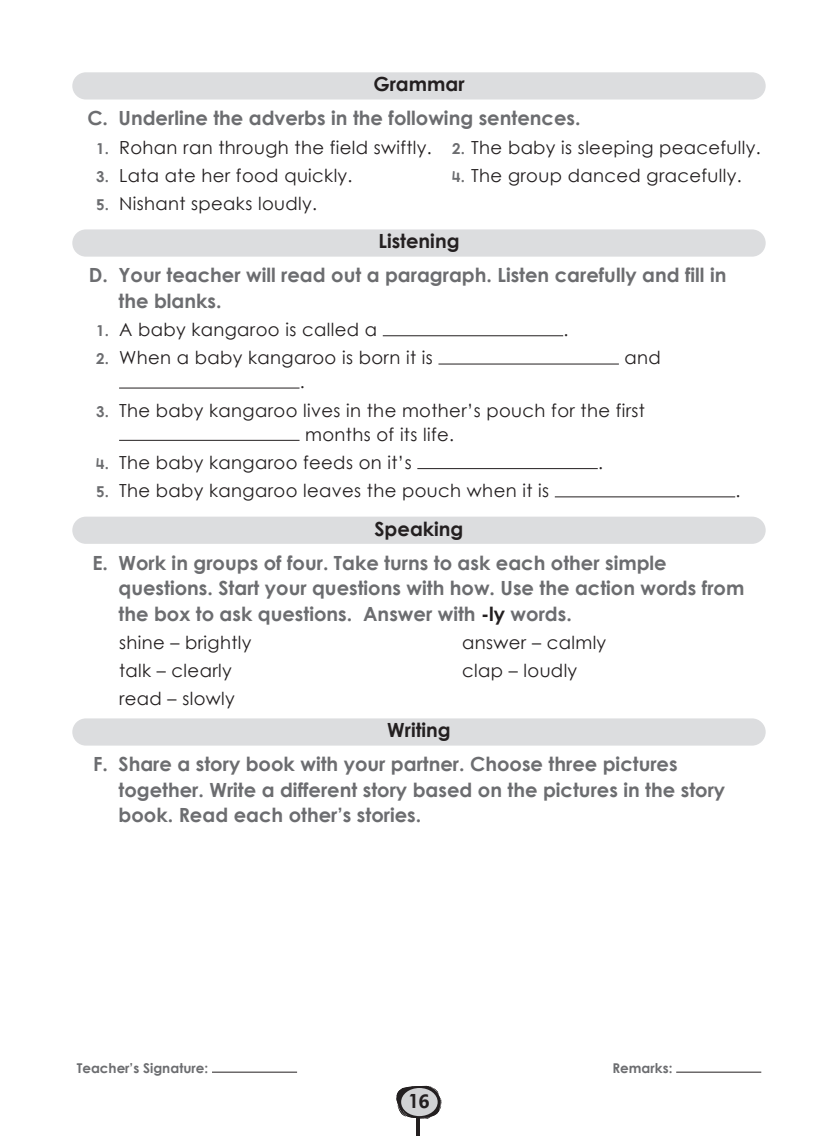
<style>
.page{position:relative;width:838px;height:1136px;background:#fff}
.page>*{position:absolute;margin:0;border:0;box-sizing:border-box;transform-origin:0 0}
.Rubric{font:19.5px/25.5px "Century Gothic Bold New";color:#6c6d70}
.Center_heading{font:19.5px "Century Gothic Bold New";color:#231f20}
.Sub_rubric{font:18px/24px "Century Gothic Regular New";letter-spacing:.02em;color:#231f20}
.t1{font:13.5px "Century Gothic Bold New";color:#6c6d70}
.s1{font-family:"Century Gothic Bold New";font-size:15px;color:#6c6d70}
.s2{color:#231f20}
</style>
<div class="page">
<hr style="left:416px;top:1113px;width:4px;height:22px;background:#231f20">
<svg style="left:396px;top:1085px;width:46px;height:33px"></svg>
<div style="left:401px;top:1087px;width:36px;height:28px;background:#d1d2d4;border-radius:50%"></div>
<hr style="left:212px;top:1071px;width:85px;height:1px;background:#231f20">
<hr style="left:676px;top:1071px;width:85px;height:1px;background:#231f20">
<div style="left:72px;top:72px;width:693px;height:27px;background:#dcdddf;border-radius:14px"></div>
<div style="left:72px;top:229px;width:693px;height:27px;background:#dcdddf;border-radius:14px"></div>
<div style="left:72px;top:516px;width:693px;height:28px;background:#dcdddf;border-radius:14px"></div>
<div style="left:72px;top:718px;width:693px;height:27px;background:#dcdddf;border-radius:14px"></div>
<hr style="left:383px;top:335px;width:180px;height:1px;background:#231f20">
<hr style="left:438px;top:363px;width:181px;height:1px;background:#231f20">
<hr style="left:119px;top:387px;width:180px;height:1px;background:#231f20">
<hr style="left:119px;top:440px;width:180px;height:1px;background:#231f20">
<hr style="left:417px;top:468px;width:181px;height:1px;background:#231f20">
<hr style="left:555px;top:496px;width:180px;height:1px;background:#231f20">
<p class="Center_heading" style="left:373px;top:69px;width:93px">Grammar</p>
<p class="Rubric" style="left:87px;top:104px;width:494px">C. Underline the adverbs in the following sentences.</p>
<p class="Sub_rubric" style="left:96px;top:135px;width:666px"><span class="s1">1.</span> Rohan ran through the field swiftly. <span class="s1">2.</span> The baby is sleeping peacefully.</p>
<p class="Sub_rubric" style="left:96px;top:163px;width:258px"><span class="s1">3.</span> Lata ate her food quickly.</p>
<p class="Sub_rubric" style="left:452px;top:163px;width:291px"><span class="s1">4.</span> The group danced gracefully.</p>
<p class="Sub_rubric" style="left:96px;top:191px;width:222px"><span class="s1">5.</span> Nishant speaks loudly.</p>
<p class="Center_heading" style="left:378px;top:226px;width:83px">Listening</p>
<p class="Rubric" style="left:119px;top:261px;width:609px;text-indent:-30px">D. Your teacher will read out a paragraph. Listen carefully and fill in the blanks.</p>
<p class="Sub_rubric" style="left:96px;top:317px;width:282px"><span class="s1">1.</span> A baby kangaroo is called a</p>
<p class="Sub_rubric" style="left:563px;top:317px;width:6px">.</p>
<p class="Sub_rubric" style="left:96px;top:345px;width:338px"><span class="s1">2.</span> When a baby kangaroo is born it is</p>
<p class="Sub_rubric" style="left:624px;top:345px;width:38px">and</p>
<p class="Sub_rubric" style="left:300px;top:369px;width:6px">.</p>
<p class="Sub_rubric" style="left:305px;top:398px;width:341px;text-indent:-209px"><span class="s1">3.</span> The baby kangaroo lives in the mother’s pouch for the first months of its life.</p>
<p class="Sub_rubric" style="left:96px;top:450px;width:317px"><span class="s1">4.</span> The baby kangaroo feeds on it’s</p>
<p class="Sub_rubric" style="left:598px;top:450px;width:6px">.</p>
<p class="Sub_rubric" style="left:96px;top:478px;width:454px"><span class="s1">5.</span> The baby kangaroo leaves the pouch when it is</p>
<p class="Sub_rubric" style="left:735px;top:478px;width:6px">.</p>
<p class="Center_heading" style="left:374px;top:513px;width:90px">Speaking</p>
<p class="Rubric" style="left:119px;top:549px;width:627px;text-indent:-26px">E. Work in groups of four. Take turns to ask each other simple questions. Start your questions with how. Use the action words from the box to ask questions. Answer with <span class="s2">-ly</span> words.</p>
<p class="Sub_rubric" style="left:119px;top:630px;width:134px">shine – brightly</p>
<p class="Sub_rubric" style="left:462px;top:630px;width:146px">answer – calmly</p>
<p class="Sub_rubric" style="left:119px;top:658px;width:114px">talk – clearly</p>
<p class="Sub_rubric" style="left:462px;top:658px;width:117px">clap – loudly</p>
<p class="Sub_rubric" style="left:119px;top:686px;width:117px">read – slowly</p>
<p class="Center_heading" style="left:387px;top:715px;width:65px">Writing</p>
<p class="Rubric" style="left:119px;top:750px;width:608px;text-indent:-25px">F. Share a story book with your partner. Choose three pictures together. Write a different story based on the pictures in the story book. Read each other’s stories.</p>
<p class="t1" style="left:77px;top:1057px;width:133px">Teacher’s Signature:</p>
<p class="t1" style="left:612px;top:1057px;width:61px">Remarks:</p>
<p class="Center_heading" style="left:408px;top:1085px;width:23px">16</p>
</div>
